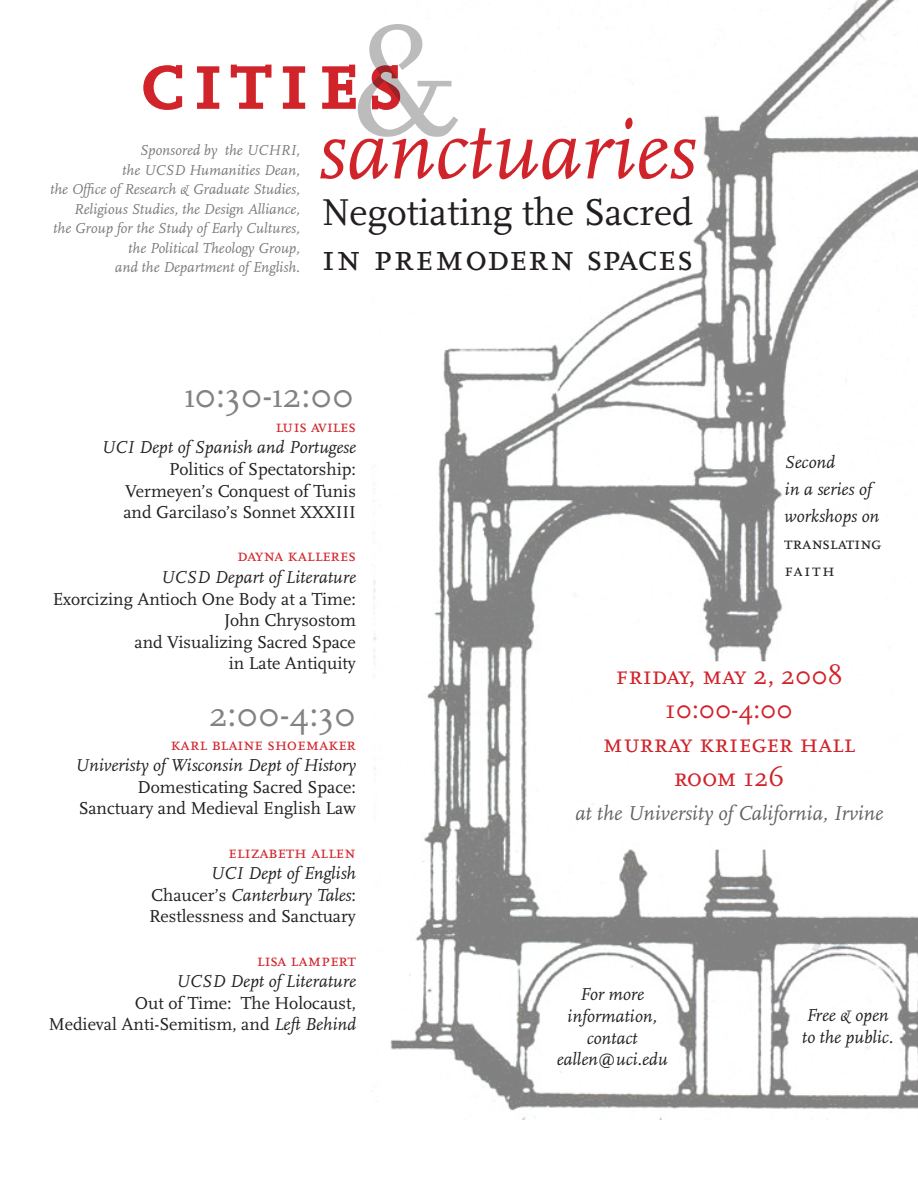
<style>
.page{position:relative;width:918px;height:1188px;background:#fff}
.page>*{position:absolute;margin:0;border:0;box-sizing:border-box;transform-origin:0 0}
.t1{font:150px "Scala";color:#231f20}
.t2{font:italic 85.5px "Scala";color:#d1232a}
.t3{font:85.5px "Scala Caps";letter-spacing:.1em;color:#d1232a}
.t4{font:39px "Scala";color:#231f20}
.t5{font:39px "Scala Caps";color:#231f20}
.t6{font:36px "Scala";color:#636366}
.t7{font:27px "Scala Caps";color:#d1232a}
.t8{font:italic 21px "Scala";color:#636366}
.t9{font:18px "Scala";color:#231f20}
.t10{font:italic 18px/27px "Scala";color:#231f20}
.t11{font:18px "Scala Caps";color:#d1232a}
.t12{font:18px "Scala Caps";color:#231f20}
.t13{font:18px "Scala Caps";letter-spacing:-.025em;color:#d1232a}
.t14{font:italic 15px/19.5px "Scala";color:#57585a;text-align:right}
.s1{font-style:normal}
.s2{font-style:italic}
</style>
<div class="page">
<img style="left:371px;top:0;width:547px;height:1119px">
<svg style="left:143px;top:65px;width:40px;height:45px"></svg>
<svg style="left:197px;top:66px;width:23px;height:43px"></svg>
<svg style="left:230px;top:64px;width:42px;height:45px"></svg>
<svg style="left:282px;top:66px;width:24px;height:43px"></svg>
<svg style="left:322px;top:64px;width:34px;height:45px"></svg>
<svg style="left:371px;top:64px;width:31px;height:47px"></svg>
<h1 class="t1" style="left:353px;top:-3px;width:107px">&amp;</h1>
<p class="t3" style="left:141px;top:28px;width:264px">cities</p>
<p class="t2" style="left:317px;top:100px;width:380px">sanctuaries</p>
<p class="t14" style="left:50px;top:141px;width:251px">Sponsored by the UCHRI,<br>the UCSD Humanities Dean,<br>the Office of Research &amp; Graduate Studies, Religious Studies, the Design Alliance,<br>the Group for the Study of Early Cultures, the Political Theology Group,<br>and the Department of English.</p>
<p class="t4" style="left:322px;top:189px;width:373px">Negotiating the Sacred</p>
<p class="t5" style="left:322px;top:234px;width:373px">in premodern spaces</p>
<h3 class="t6" style="left:184px;top:374px;width:171px">10:30-12:00</h3>
<p class="t13" style="left:275px;top:415px;width:82px">luis aviles</p>
<p class="t10" style="left:101px;top:434px;width:256px">UCI Dept of Spanish and Portugese</p>
<p class="t9" style="left:169px;top:458px;width:188px">Politics of Spectatorship:</p>
<p class="t9" style="left:125px;top:480px;width:232px">Vermeyen’s Conquest of Tunis</p>
<p class="t9" style="left:123px;top:502px;width:234px">and Garcilaso’s Sonnet XXXIII</p>
<p class="t11" style="left:237px;top:545px;width:120px">dayna kalleres</p>
<p class="t10" style="left:161px;top:564px;width:197px">UCSD Depart of Literature</p>
<p class="t9" style="left:53px;top:588px;width:305px">Exorcizing Antioch One Body at a Time:</p>
<p class="t9" style="left:224px;top:610px;width:133px">John Chrysostom</p>
<p class="t9" style="left:135px;top:631px;width:223px">and Visualizing Sacred Space</p>
<p class="t9" style="left:229px;top:653px;width:129px">in Late Antiquity</p>
<h3 class="t6" style="left:208px;top:693px;width:149px">2:00-4:30</h3>
<p class="t11" style="left:170px;top:733px;width:187px">karl blaine shoemaker</p>
<p class="t10" style="left:75px;top:752px;width:282px">Univeristy of Wisconsin Dept of History</p>
<p class="t9" style="left:137px;top:776px;width:220px">Domesticating Sacred Space:</p>
<p class="t9" style="left:79px;top:798px;width:279px">Sanctuary and Medieval English Law</p>
<p class="t11" style="left:228px;top:841px;width:129px">elizabeth allen</p>
<p class="t10" style="left:210px;top:860px;width:147px">UCI Dept of English</p>
<p class="t10" style="left:151px;top:881px;width:206px"><span class="s1">Chaucer’s</span> Canterbury Tales<span class="s1">:</span></p>
<p class="t9" style="left:149px;top:906px;width:208px">Restlessness and Sanctuary</p>
<p class="t11" style="left:257px;top:949px;width:101px">lisa lampert</p>
<p class="t10" style="left:176px;top:968px;width:182px">UCSD Dept of Literature</p>
<p class="t9" style="left:135px;top:992px;width:223px">Out of Time: The Holocaust,</p>
<p class="t9" style="left:49px;top:1014px;width:309px">Medieval Anti-Semitism, and <span class="s2">Left Behind</span></p>
<p class="t10" style="left:785px;top:449px;width:52px">Second</p>
<p class="t10" style="left:785px;top:476px;width:96px">in a series of workshops on</p>
<p class="t12" style="left:785px;top:532px;width:99px">translating</p>
<p class="t12" style="left:785px;top:559px;width:52px">faith</p>
<p class="t7" style="left:615px;top:659px;width:229px">friday, may 2, 2008</p>
<p class="t7" style="left:665px;top:693px;width:129px">10:00-4:00</p>
<p class="t7" style="left:603px;top:727px;width:254px">murray krieger hall</p>
<p class="t7" style="left:673px;top:761px;width:113px">room 126</p>
<p class="t8" style="left:575px;top:800px;width:309px">at the University of California, Irvine</p>
<p class="t10" style="left:580px;top:981px;width:65px">For more</p>
<p class="t10" style="left:567px;top:1003px;width:91px">information,</p>
<p class="t10" style="left:587px;top:1024px;width:52px">contact</p>
<p class="t10" style="left:557px;top:1046px;width:112px">eallen@uci.edu</p>
<p class="t10" style="left:806px;top:1002px;width:84px">Free &amp; open</p>
<p class="t10" style="left:802px;top:1023px;width:93px">to the public.</p>
</div>
